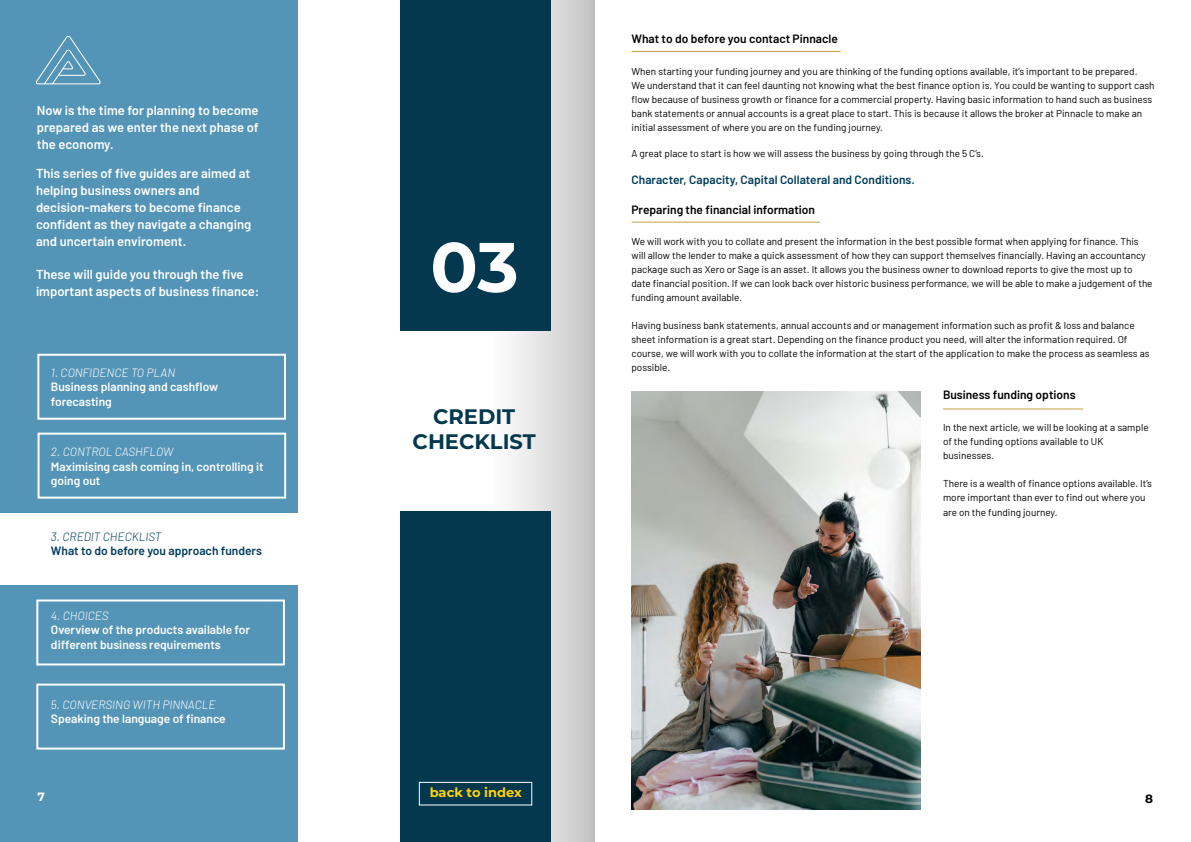
<style>
.page{position:relative;width:1191px;height:842px;background:#fff}
.page>*{position:absolute;margin:0;border:0;box-sizing:border-box;transform-origin:0 0}
.t1{font:700 70px "Montserrat";color:#fff}
.t2{font:700 21px/25.2px "Montserrat";color:#03384f;text-align:center}
.t3{font:600 13px/17px "Barlow";color:#fff}
.t4{font:700 13px "Montserrat";color:#ffd208}
.t5{font:600 12px/14.4px "Barlow";color:#fff}
.t6{font:600 12px "Barlow";color:#000}
.t7{font:600 12px "Barlow";color:#003c5c}
.t8{font:italic 300 12px "Barlow";color:#fff}
.t9{font:italic 300 12px "Barlow";color:#003c5c}
.t10{font:700 12px "Montserrat";color:#fff}
.t11{font:700 12px "Montserrat";color:#000}
.t12{font:10px/14px "Barlow";color:#000}
</style>
<div class="page">
<svg style="left:400px;top:0;width:194px;height:842px"></svg>
<div style="left:400px;top:0;width:150px;height:331px;background:#03384f"></div>
<div style="left:400px;top:512px;width:150px;height:330px;background:#03384f"></div>
<div style="left:0;top:0;width:298px;height:842px;background:#5495b7"></div>
<div style="left:37px;top:354px;width:249px;height:66px;border:2px solid #fff"></div>
<div style="left:38px;top:433px;width:248px;height:66px;border:2px solid #fff"></div>
<div style="left:36px;top:599px;width:249px;height:66px;border:2px solid #fff"></div>
<div style="left:36px;top:684px;width:249px;height:65px;border:2px solid #fff"></div>
<div style="left:0;top:513px;width:329px;height:72px;background:#fff"></div>
<svg style="left:36px;top:35px;width:65px;height:50px"></svg>
<hr style="left:631px;top:51px;width:209px;height:1px;background:#c4a045">
<hr style="left:631px;top:222px;width:189px;height:1px;background:#c4a045">
<img style="left:631px;top:391px;width:289px;height:418px">
<hr style="left:943px;top:408px;width:140px;height:1px;background:#c4a045">
<div style="left:419px;top:782px;width:113px;height:23px;border:1px solid #fff"></div>
<h3 class="t3" style="left:37px;top:100px;width:223px;text-align:justify">Now is the time for planning to become prepared as we enter the next phase of the economy.</h3>
<h3 class="t3" style="left:36px;top:164px;width:217px">This series of five guides are aimed at helping business owners and decision-makers to become finance confident as they navigate a changing and uncertain enviroment.</h3>
<h3 class="t3" style="left:36px;top:265px;width:225px">These will guide you through the five important aspects of business finance:</h3>
<p class="t8" style="left:51px;top:364px;width:126px">1. CONFIDENCE TO PLAN</p>
<p class="t5" style="left:51px;top:379px;width:169px">Business planning and cashflow forecasting</p>
<p class="t8" style="left:51px;top:443px;width:124px">2. CONTROL CASHFLOW</p>
<p class="t5" style="left:51px;top:458px;width:214px">Maximising cash coming in, controlling it going out</p>
<p class="t9" style="left:51px;top:528px;width:112px">3. CREDIT CHECKLIST</p>
<p class="t7" style="left:51px;top:542px;width:212px">What to do before you approach funders</p>
<p class="t8" style="left:51px;top:607px;width:59px">4. CHOICES</p>
<p class="t5" style="left:51px;top:622px;width:200px">Overview of the products available for different business requirements</p>
<p class="t8" style="left:51px;top:696px;width:166px">5. CONVERSING WITH PINNACLE</p>
<p class="t5" style="left:51px;top:711px;width:176px">Speaking the language of finance</p>
<h1 class="t1" style="left:430px;top:217px;width:90px">03</h1>
<h2 class="t2" style="left:412px;top:403px;width:125px">CREDIT<br>CHECKLIST</h2>
<p class="t6" style="left:631px;top:30px;width:208px">What to do before you contact Pinnacle</p>
<p class="t12" style="left:631px;top:64px;width:524px">When starting your funding journey and you are thinking of the funding options available, it’s important to be prepared.<br>We understand that it can feel daunting not knowing what the best finance option is. You could be wanting to support cash flow because of business growth or finance for a commercial property. Having basic information to hand such as business bank statements or annual accounts is a great place to start. This is because it allows the broker at Pinnacle to make an initial assessment of where you are on the funding journey.</p>
<p class="t12" style="left:631px;top:146px;width:354px">A great place to start is how we will assess the business by going through the 5 C’s.</p>
<p class="t7" style="left:631px;top:170px;width:285px">Character, Capacity, Capital Collateral and Conditions.</p>
<p class="t6" style="left:631px;top:201px;width:185px">Preparing the financial information</p>
<p class="t12" style="left:631px;top:234px;width:522px">We will work with you to collate and present the information in the best possible format when applying for finance. This will allow the lender to make a quick assessment of how they can support themselves financially. Having an accountancy package such as Xero or Sage is an asset. It allows you the business owner to download reports to give the most up to date financial position. If we can look back over historic business performance, we will be able to make a judgement of the funding amount available.</p>
<p class="t12" style="left:631px;top:318px;width:519px">Having business bank statements, annual accounts and or management information such as profit &amp; loss and balance sheet information is a great start. Depending on the finance product you need, will alter the information required. Of course, we will work with you to collate the information at the start of the application to make the process as seamless as possible.</p>
<p class="t6" style="left:943px;top:386px;width:134px">Business funding options</p>
<p class="t12" style="left:943px;top:420px;width:207px">In the next article, we will be looking at a sample of the funding options available to UK businesses.</p>
<p class="t12" style="left:943px;top:476px;width:211px">There is a wealth of finance options available. It’s more important than ever to find out where you are on the funding journey.</p>
<h3 class="t4" style="left:430px;top:782px;width:94px">back to index</h3>
<p class="t10" style="left:38px;top:788px;width:9px">7</p>
<p class="t11" style="left:1145px;top:790px;width:9px">8</p>
</div>
